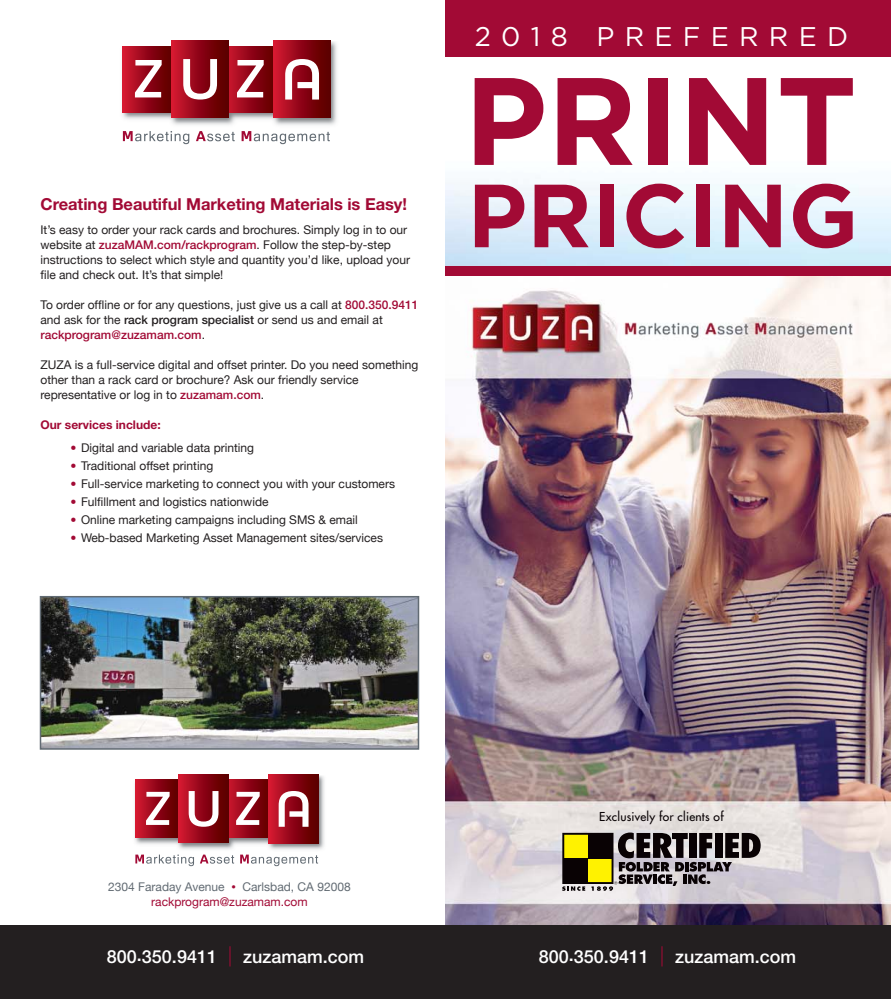
<style>
.page{position:relative;width:891px;height:999px;background:#fff}
.page>*{position:absolute;margin:0;border:0;box-sizing:border-box;transform-origin:0 0}
.t1{font:700 124.05px "Gotham";color:#a20a35}
.t2{font:700 89.4px "Gotham";color:#a20a35}
.t3{font:27px "Gotham";letter-spacing:.38em;color:#fff}
.t4{font:500 18px "Helvetica Neue";color:#fff}
.t5{font:700 16.5px "Helvetica Neue";color:#a20a35}
.t6{font:12px/15px "Helvetica Neue";color:#231f20}
.t7{font:12px/15px "Helvetica Neue";color:#626b73;text-align:center}
.t8{font:12px "Futura";letter-spacing:.02em;color:#090204}
.t9{font:700 12px "Helvetica Neue";color:#a20a35}
.s1{font-weight:500;color:#a20a35}
.s2{font-weight:500}
.s3{color:#a20a35}
.s4{font-size:9px;color:#a20a35}
.s5{font-weight:100;font-size:27px;color:#a20a35}
</style>
<div class="page">
<img style="left:122px;top:41px;width:215px;height:84px">
<svg style="left:123px;top:46px;width:48px;height:66px;background:#980a19"></svg>
<svg style="left:228px;top:46px;width:46px;height:66px;background:#930917"></svg>
<div style="left:274px;top:41px;width:56px;height:77px;background:linear-gradient(to right,#d01532,#500)"></div>
<div style="left:171px;top:40px;width:57px;height:78px;background:linear-gradient(to right,#d21633,#520000)"></div>
<svg style="left:135px;top:60px;width:27px;height:37px"></svg>
<svg style="left:183px;top:59px;width:34px;height:41px"></svg>
<svg style="left:237px;top:60px;width:27px;height:37px"></svg>
<svg style="left:285px;top:59px;width:34px;height:41px"></svg>
<svg style="left:123px;top:131px;width:66px;height:13px"></svg>
<svg style="left:196px;top:131px;width:39px;height:10px"></svg>
<svg style="left:242px;top:131px;width:88px;height:13px"></svg>
<img style="left:446px;top:56px;width:445px;height:869px">
<div style="left:446px;top:0;width:445px;height:56px;background:#a20a35"></div>
<div style="left:446px;top:267px;width:445px;height:9px;background:#a20a35"></div>
<svg style="left:562px;top:833px;width:199px;height:58px;background:#7c7562"></svg>
<img style="left:134px;top:775px;width:191px;height:75px">
<div style="left:135px;top:780px;width:46px;height:58px;background:linear-gradient(to right,#d21633,#540000)"></div>
<svg style="left:229px;top:780px;width:40px;height:58px;background:#950817"></svg>
<div style="left:269px;top:775px;width:49px;height:68px;background:linear-gradient(to right,#cf1632,#520000)"></div>
<svg style="left:178px;top:775px;width:51px;height:68px;background:#930a17"></svg>
<svg style="left:146px;top:792px;width:24px;height:33px"></svg>
<svg style="left:189px;top:791px;width:29px;height:36px"></svg>
<svg style="left:236px;top:792px;width:24px;height:33px"></svg>
<svg style="left:279px;top:791px;width:30px;height:36px"></svg>
<svg style="left:135px;top:855px;width:59px;height:11px"></svg>
<svg style="left:200px;top:855px;width:34px;height:9px"></svg>
<svg style="left:240px;top:855px;width:78px;height:11px"></svg>
<img style="left:43px;top:599px;width:373px;height:148px">
<div style="left:40px;top:596px;width:379px;height:154px;border:2px solid #626b73"></div>
<div style="left:0;top:925px;width:891px;height:74px;background:#231f20"></div>
<h3 class="t5" style="left:40px;top:198px;width:368px">Creating Beautiful Marketing Materials is Easy!</h3>
<p class="t6" style="left:40px;top:222px;width:371px">It’s easy to order your rack cards and brochures. Simply log in to our website at <span class="s1">zuzaMAM.com/rackprogram</span>. Follow the step-by-step instructions to select which style and quantity you’d like, upload your file and check out. It’s that simple!</p>
<p class="t6" style="left:40px;top:297px;width:380px">To order offline or for any questions, just give us a call at <span class="s1">800.350.9411 </span>and ask for the <span class="s2">rack program specialist</span> or send us and email at <span class="s1">rackprogram@zuzamam.com</span>.</p>
<p class="t6" style="left:41px;top:357px;width:380px">ZUZA is a full-service digital and offset printer. Do you need something other than a rack card or brochure? Ask our friendly service representative or log in to <span class="s1">zuzamam.com</span>.</p>
<p class="t9" style="left:40px;top:420px;width:122px">Our services include:</p>
<p class="t6" style="left:70px;top:440px;width:185px"><span class="s3">•</span> Digital and variable data printing</p>
<p class="t6" style="left:70px;top:458px;width:144px"><span class="s3">•</span> Traditional offset printing</p>
<p class="t6" style="left:70px;top:476px;width:326px"><span class="s3">•</span> Full-service marketing to connect you with your customers</p>
<p class="t6" style="left:70px;top:494px;width:200px"><span class="s3">•</span> Fulfillment and logistics nationwide</p>
<p class="t6" style="left:70px;top:512px;width:289px"><span class="s3">•</span> Online marketing campaigns including SMS &amp; email</p>
<p class="t6" style="left:70px;top:530px;width:314px"><span class="s3">•</span> Web-based Marketing Asset Management sites/services</p>
<h3 class="t3" style="left:475px;top:22px;width:375px">2018 PREFERRED</h3>
<h1 class="t1" style="left:464px;top:49px;width:394px">PRINT</h1>
<h2 class="t2" style="left:467px;top:164px;width:392px">PRICING</h2>
<p class="t8" style="left:599px;top:810px;width:126px">Exclusively for clients of</p>
<p class="t7" style="left:108px;top:879px;width:244px">2304 Faraday Avenue <span class="s4">•</span> Carlsbad, CA 92008 <span class="s3">rackprogram@zuzamam.com</span></p>
<h3 class="t4" style="left:107px;top:950px;width:259px">800.350.9411 <span class="s5">|</span> zuzamam.com</h3>
<h3 class="t4" style="left:539px;top:950px;width:259px">800.350.9411 <span class="s5">|</span> zuzamam.com</h3>
</div>
